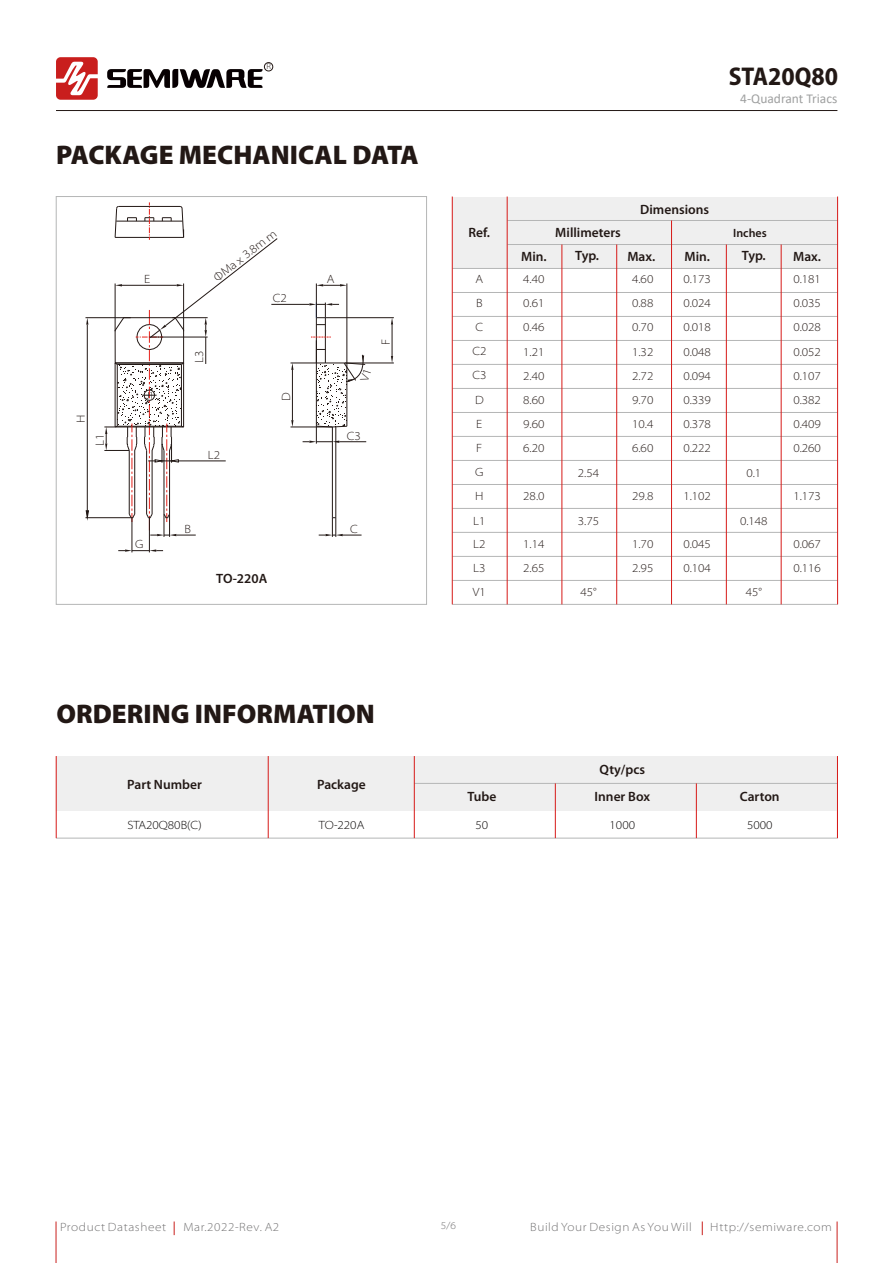
<style>
.page{position:relative;width:893px;height:1263px;background:#fff}
.page>*{position:absolute;margin:0;border:0;box-sizing:border-box;transform-origin:0 0}
.t1{font:900 27px "Myriad Pro";color:#221815}
.t2{font:700 semi-condensed 25.8px "Myriad Pro";color:#221815}
.t3{font:600 13.5px "Myriad Pro";color:#221815}
.t4{font:13.5px "Calibri";color:#9fa0a0}
.t5{font:300 semi-expanded 12px/24.2px "Myriad Pro";color:#221815;text-align:justify}
.t6{font:300 semi-expanded 12px "Myriad Pro";letter-spacing:.05em;color:#717071}
.t7{font:300 semi-expanded 12px "Myriad Pro";color:#040000}
.t8{font:600 12px "Myriad Pro";color:#221815}
.t9{font:300 semi-expanded 10.5px "Myriad Pro";color:#717071}
.t10{font:300 semi-expanded 8.25px "Myriad Pro";color:#231815}
</style>
<div class="page">
<hr style="left:56px;top:110px;width:781px;height:1px;background:#231815">
<hr style="left:837px;top:1221px;width:1px;height:42px;background:#c9201d">
<svg style="left:702px;top:1221px;width:1px;height:14px"></svg>
<hr style="left:56px;top:1221px;width:1px;height:42px;background:#c9201d">
<svg style="left:174px;top:1221px;width:1px;height:14px"></svg>
<svg style="left:56px;top:57px;width:42px;height:43px"></svg>
<svg style="left:107px;top:69px;width:156px;height:19px"></svg>
<div style="left:264px;top:62px;width:9px;height:9px;border:1px solid #231815;border-radius:50%"></div>
<div style="left:56px;top:756px;width:781px;height:55px;background:#efefef"></div>
<hr style="left:56px;top:838px;width:781px;height:1px;background:#b5b6b6">
<hr style="left:414px;top:783px;width:423px;height:1px;background:#b5b6b6">
<hr style="left:555px;top:783px;width:1px;height:55px;background:#d71a18">
<hr style="left:414px;top:756px;width:1px;height:82px;background:#d71a18">
<hr style="left:268px;top:756px;width:1px;height:82px;background:#d71a18">
<hr style="left:696px;top:783px;width:1px;height:55px;background:#d71a18">
<hr style="left:837px;top:756px;width:1px;height:82px;background:#d71a18">
<hr style="left:56px;top:756px;width:1px;height:82px;background:#d71a18">
<div style="left:452px;top:197px;width:386px;height:71px;background:#efefef"></div>
<hr style="left:507px;top:220px;width:331px;height:1px;background:#b5b6b6">
<hr style="left:507px;top:244px;width:331px;height:1px;background:#b5b6b6">
<hr style="left:452px;top:268px;width:386px;height:1px;background:#b5b6b6">
<hr style="left:452px;top:292px;width:386px;height:1px;background:#b5b6b6">
<hr style="left:452px;top:316px;width:386px;height:1px;background:#b5b6b6">
<hr style="left:452px;top:340px;width:386px;height:1px;background:#b5b6b6">
<hr style="left:452px;top:364px;width:386px;height:1px;background:#b5b6b6">
<hr style="left:452px;top:388px;width:386px;height:1px;background:#b5b6b6">
<hr style="left:452px;top:412px;width:386px;height:1px;background:#b5b6b6">
<hr style="left:452px;top:436px;width:386px;height:1px;background:#b5b6b6">
<hr style="left:452px;top:460px;width:386px;height:1px;background:#b5b6b6">
<hr style="left:452px;top:484px;width:386px;height:1px;background:#b5b6b6">
<hr style="left:452px;top:508px;width:386px;height:1px;background:#b5b6b6">
<hr style="left:452px;top:532px;width:386px;height:1px;background:#b5b6b6">
<hr style="left:452px;top:556px;width:386px;height:1px;background:#b5b6b6">
<hr style="left:452px;top:604px;width:386px;height:1px;background:#b5b6b6">
<hr style="left:452px;top:580px;width:386px;height:1px;background:#b5b6b6">
<hr style="left:452px;top:197px;width:1px;height:407px;background:#d71a18">
<hr style="left:507px;top:197px;width:1px;height:407px;background:#d71a18">
<hr style="left:562px;top:244px;width:1px;height:360px;background:#d71a18">
<hr style="left:616px;top:244px;width:1px;height:360px;background:#d71a18">
<hr style="left:671px;top:220px;width:1px;height:384px;background:#d71a18">
<hr style="left:726px;top:244px;width:1px;height:360px;background:#d71a18">
<hr style="left:781px;top:244px;width:1px;height:360px;background:#d71a18">
<hr style="left:316px;top:318px;width:1px;height:45px;background:#221815">
<hr style="left:325px;top:318px;width:1px;height:45px;background:#221815">
<hr style="left:332px;top:427px;width:1px;height:91px;background:#221815">
<hr style="left:336px;top:427px;width:1px;height:91px;background:#221815">
<svg style="left:311px;top:337px;width:20px;height:1px"></svg>
<hr style="left:271px;top:304px;width:38px;height:1px;background:#221815">
<svg style="left:319px;top:517px;width:43px;height:20px"></svg>
<hr style="left:149px;top:518px;width:1px;height:34px;background:#221815">
<hr style="left:132px;top:518px;width:1px;height:34px;background:#221815">
<svg style="left:118px;top:549px;width:45px;height:3px"></svg>
<hr style="left:347px;top:283px;width:1px;height:81px;background:#221815">
<hr style="left:316px;top:283px;width:1px;height:35px;background:#221815">
<svg style="left:316px;top:284px;width:31px;height:2px"></svg>
<hr style="left:85px;top:317px;width:46px;height:1px;background:#221815">
<hr style="left:85px;top:517px;width:46px;height:1px;background:#221815">
<hr style="left:87px;top:325px;width:1px;height:186px;background:#221815">
<svg style="left:86px;top:318px;width:2px;height:7px"></svg>
<svg style="left:86px;top:510px;width:3px;height:10px"></svg>
<hr style="left:325px;top:317px;width:69px;height:1px;background:#221815">
<hr style="left:325px;top:363px;width:69px;height:1px;background:#221815">
<hr style="left:392px;top:325px;width:1px;height:31px;background:#221815">
<svg style="left:391px;top:318px;width:2px;height:7px"></svg>
<svg style="left:309px;top:303px;width:30px;height:15px"></svg>
<svg style="left:391px;top:356px;width:2px;height:8px"></svg>
<div style="left:56px;top:196px;width:371px;height:409px;border:1px solid #b5b6b6"></div>
<svg style="left:104px;top:202px;width:174px;height:335px"></svg>
<hr style="left:837px;top:197px;width:1px;height:407px;background:#d71a18">
<svg style="left:291px;top:349px;width:80px;height:95px"></svg>
<p class="t10" style="left:267px;top:62px;width:6px">R</p>
<h1 class="t1" style="left:56px;top:140px;width:364px">PACKAGE MECHANICAL DATA</h1>
<p class="t5" style="left:208px;top:269px;width:77px;rotate:-38deg">ΦMa x 3.8m m</p>
<p class="t5" style="left:144px;top:267px;width:8px">E</p>
<p class="t5" style="left:327px;top:267px;width:9px">A</p>
<p class="t5" style="left:69px;top:423px;width:10px;rotate:-90deg">H</p>
<p class="t5" style="left:88px;top:446px;width:14px;rotate:-90deg">L1</p>
<p class="t5" style="left:135px;top:532px;width:10px">G</p>
<p class="t5" style="left:187px;top:363px;width:14px;rotate:-90deg">L3</p>
<p class="t5" style="left:208px;top:443px;width:14px">L2</p>
<p class="t5" style="left:184px;top:517px;width:8px">B</p>
<p class="t5" style="left:273px;top:286px;width:16px">C2</p>
<p class="t5" style="left:274px;top:400px;width:10px;rotate:-90deg">D</p>
<p class="t3" style="left:216px;top:571px;width:52px">TO-220A</p>
<p class="t5" style="left:374px;top:345px;width:8px;rotate:-90deg">F</p>
<p class="t5" style="left:347px;top:424px;width:16px">C3</p>
<p class="t5" style="left:350px;top:517px;width:9px">C</p>
<h1 class="t1" style="left:56px;top:698px;width:320px">ORDERING INFORMATION</h1>
<p class="t3" style="left:127px;top:777px;width:76px">Part Number</p>
<p class="t3" style="left:317px;top:777px;width:50px">Package</p>
<h2 class="t2" style="left:729px;top:62px;width:111px">STA20Q80</h2>
<p class="t4" style="left:740px;top:89px;width:99px">4-Quadrant Triacs</p>
<p class="t3" style="left:640px;top:202px;width:70px">Dimensions</p>
<p class="t3" style="left:468px;top:225px;width:23px">Ref.</p>
<p class="t3" style="left:555px;top:225px;width:67px">Millimeters</p>
<p class="t8" style="left:733px;top:227px;width:35px">Inches</p>
<p class="t3" style="left:521px;top:249px;width:27px">Min.</p>
<p class="t3" style="left:575px;top:248px;width:25px">Typ.</p>
<p class="t3" style="left:627px;top:249px;width:29px">Max.</p>
<p class="t3" style="left:684px;top:249px;width:27px">Min.</p>
<p class="t3" style="left:742px;top:248px;width:25px">Typ.</p>
<p class="t3" style="left:793px;top:249px;width:29px">Max.</p>
<p class="t5" style="left:472px;top:267px;width:16px;text-align:center">A<br>B<br>C<br>C2<br>C3<br>D<br>E<br>F<br>G<br>H<br>L1<br>L2<br>L3</p>
<p class="t5" style="left:632px;top:267px;width:23px">4.60<br>0.88<br>0.70<br>1.32</p>
<p class="t5" style="left:683px;top:267px;width:29px">0.173<br>0.024<br>0.018<br>0.048</p>
<p class="t5" style="left:793px;top:267px;width:29px">0.181<br>0.035<br>0.028<br>0.052</p>
<p class="t5" style="left:523px;top:267px;width:23px">4.40<br>0.61<br>0.46<br>1.21<br>2.40</p>
<p class="t5" style="left:632px;top:364px;width:23px">2.72</p>
<p class="t5" style="left:683px;top:364px;width:29px">0.094</p>
<p class="t5" style="left:793px;top:364px;width:29px">0.107</p>
<p class="t5" style="left:632px;top:388px;width:23px">9.70</p>
<p class="t5" style="left:683px;top:388px;width:29px">0.339</p>
<p class="t5" style="left:793px;top:388px;width:29px">0.382</p>
<p class="t5" style="left:523px;top:388px;width:23px">8.60</p>
<p class="t5" style="left:632px;top:412px;width:23px">10.4</p>
<p class="t5" style="left:683px;top:412px;width:29px">0.378</p>
<p class="t5" style="left:793px;top:412px;width:29px">0.409</p>
<p class="t5" style="left:632px;top:436px;width:23px">6.60</p>
<p class="t5" style="left:683px;top:436px;width:29px">0.222</p>
<p class="t5" style="left:793px;top:436px;width:29px">0.260</p>
<p class="t5" style="left:523px;top:412px;width:23px">9.60</p>
<p class="t5" style="left:523px;top:436px;width:23px">6.20</p>
<p class="t5" style="left:578px;top:461px;width:23px">2.54</p>
<p class="t5" style="left:746px;top:461px;width:16px">0.1</p>
<p class="t5" style="left:632px;top:484px;width:23px">29.8</p>
<p class="t5" style="left:683px;top:484px;width:29px">1.102</p>
<p class="t5" style="left:793px;top:484px;width:29px">1.173</p>
<p class="t5" style="left:632px;top:532px;width:23px">1.70</p>
<p class="t5" style="left:683px;top:532px;width:29px">0.045</p>
<p class="t5" style="left:793px;top:532px;width:29px">0.067</p>
<p class="t5" style="left:523px;top:484px;width:23px">28.0</p>
<p class="t5" style="left:578px;top:509px;width:23px">3.75</p>
<p class="t5" style="left:740px;top:509px;width:29px">0.148</p>
<p class="t5" style="left:523px;top:532px;width:23px">1.14</p>
<p class="t5" style="left:523px;top:556px;width:23px">2.65</p>
<p class="t5" style="left:632px;top:556px;width:23px">2.95</p>
<p class="t5" style="left:683px;top:556px;width:29px">0.104</p>
<p class="t5" style="left:793px;top:556px;width:29px">0.116</p>
<p class="t5" style="left:580px;top:580px;width:18px">45°</p>
<p class="t5" style="left:746px;top:580px;width:18px">45°</p>
<p class="t5" style="left:473px;top:580px;width:14px">V1</p>
<p class="t3" style="left:600px;top:762px;width:47px">Qty/pcs</p>
<p class="t3" style="left:467px;top:789px;width:30px">Tube</p>
<p class="t3" style="left:595px;top:789px;width:57px">Inner Box</p>
<p class="t3" style="left:740px;top:789px;width:41px">Carton</p>
<p class="t7" style="left:127px;top:818px;width:76px">STA20Q80B(C)</p>
<p class="t7" style="left:319px;top:818px;width:47px">TO-220A</p>
<p class="t7" style="left:476px;top:818px;width:14px">50</p>
<p class="t7" style="left:610px;top:818px;width:27px">1000</p>
<p class="t7" style="left:747px;top:818px;width:27px">5000</p>
<p class="t6" style="left:60px;top:1221px;width:108px">Product Datasheet</p>
<p class="t6" style="left:183px;top:1221px;width:97px">Mar.2022-Rev. A2</p>
<p class="t9" style="left:441px;top:1219px;width:17px">5/6</p>
<p class="t6" style="left:530px;top:1221px;width:163px">Build Your Design As You Will</p>
<p class="t6" style="left:710px;top:1221px;width:123px">Http://semiware.com</p>
</div>
